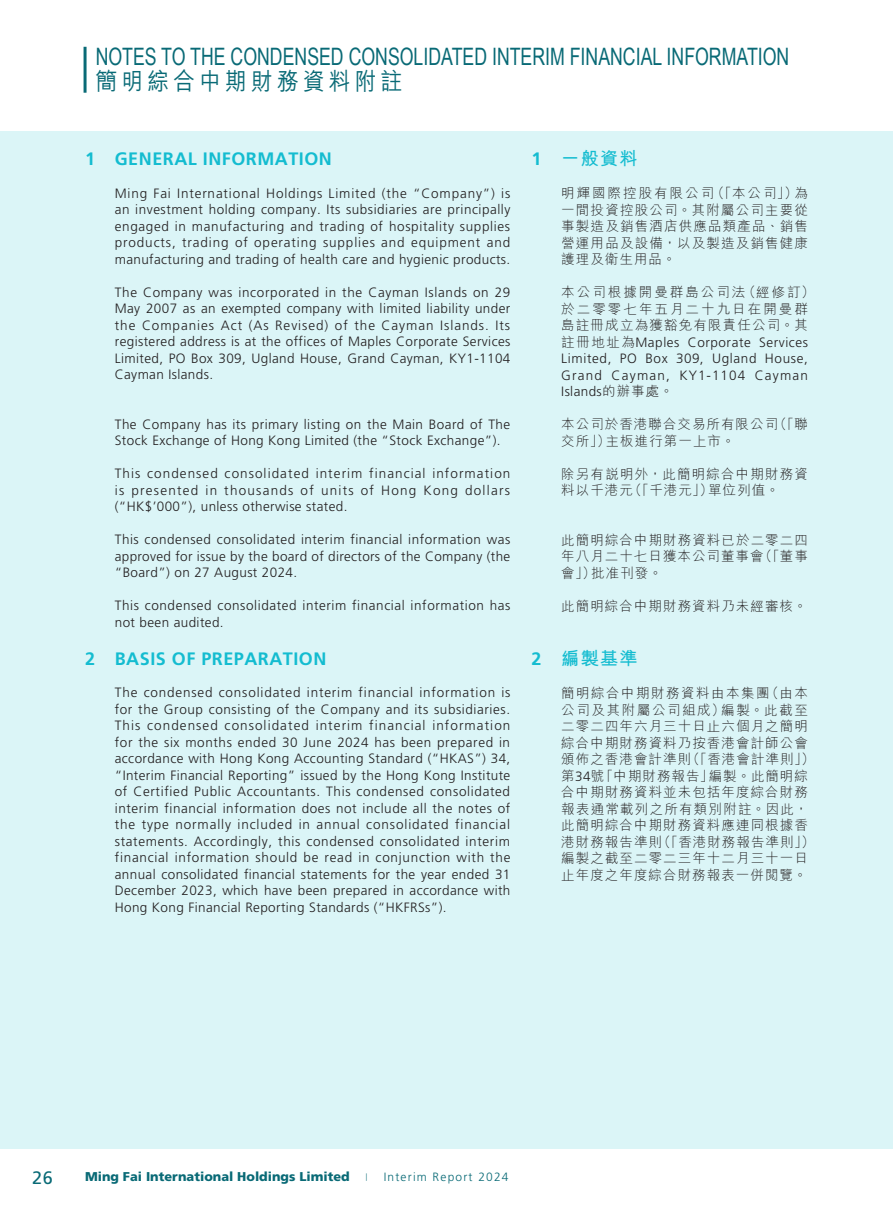
<style>
.page{position:relative;width:893px;height:1212px;background:#fff}
.page>*{position:absolute;margin:0;border:0;box-sizing:border-box;transform-origin:0 0}
.t1{font:24px "Arial Narrow";color:#096a76;scale:.9 1}
.t2{font:500 24px "M Hei HK";letter-spacing:.2em;color:#096a76;scale:.9 1}
.t3{font:700 18px "Frutiger LT Std";letter-spacing:.03em;color:#14bcd0}
.t4{font:700 18px "M Hei HK";letter-spacing:.08em;color:#14bcd0}
.t5{font:18px "Frutiger LT Std";color:#096a76}
.t6{font:300 13.5px/16.5px "Frutiger LT Std";letter-spacing:.03em;color:#231f20;text-align:justify}
.t7{font:300 13.5px/16.5px "M Hei HK";letter-spacing:.08em;color:#231f20}
.t8{font:300 13.5px/16.5px "M Hei HK";letter-spacing:.15em;color:#231f20}
.t9{font:900 12.75px "Frutiger LT Std";color:#096a76}
.s1{font-family:"Frutiger LT Std"}
.s2{font-family:"M Hei HK"}
.s3{font-family:"Lubalin Graph Std";font-weight:400;font-size:7.5px}
.s4{font-weight:300;font-size:12px}
</style>
<div class="page">
<div style="left:0;top:132px;width:893px;height:1017px;background:#dbf5f7"></div>
<hr style="left:84px;top:47px;width:3px;height:46px;background:#096a76">
<h1 class="t1" style="left:96px;top:39px;width:772px">NOTES TO THE CONDENSED CONSOLIDATED INTERIM FINANCIAL INFORMATION</h1>
<h1 class="t2" style="left:96px;top:64px;width:342px">簡明綜合中期財務資料附註</h1>
<h2 class="t3" style="left:85px;top:148px;width:248px">1 GENERAL INFORMATION</h2>
<p class="t6" style="left:115px;top:185px;width:397px">Ming Fai International Holdings Limited (the “Company”) is an investment holding company. Its subsidiaries are principally engaged in manufacturing and trading of hospitality supplies products, trading of operating supplies and equipment and manufacturing and trading of health care and hygienic products.</p>
<p class="t6" style="left:115px;top:284px;width:397px">The Company was incorporated in the Cayman Islands on 29<br>May 2007 as an exempted company with limited liability under the Companies Act (As Revised) of the Cayman Islands. Its registered address is at the offices of Maples Corporate Services Limited, PO Box 309, Ugland House, Grand Cayman, KY1-1104<br>Cayman Islands.</p>
<p class="t6" style="left:115px;top:416px;width:397px">The Company has its primary listing on the Main Board of The<br>Stock Exchange of Hong Kong Limited (the “Stock Exchange”).</p>
<p class="t6" style="left:115px;top:465px;width:397px">This condensed consolidated interim financial information is presented in thousands of units of Hong Kong dollars (“HK$’000”), unless otherwise stated.</p>
<p class="t6" style="left:115px;top:531px;width:397px">This condensed consolidated interim financial information was approved for issue by the board of directors of the Company (the “Board”) on 27 August 2024.</p>
<p class="t6" style="left:115px;top:597px;width:397px">This condensed consolidated interim financial information has not been audited.</p>
<h2 class="t3" style="left:85px;top:648px;width:243px">2 BASIS OF PREPARATION</h2>
<p class="t6" style="left:115px;top:684px;width:397px">The condensed consolidated interim financial information is for the Group consisting of the Company and its subsidiaries.<br>This condensed consolidated interim financial information for the six months ended 30 June 2024 has been prepared in accordance with Hong Kong Accounting Standard (“HKAS”) 34, “Interim Financial Reporting” issued by the Hong Kong Institute of Certified Public Accountants. This condensed consolidated interim financial information does not include all the notes of the type normally included in annual consolidated financial statements. Accordingly, this condensed consolidated interim financial information should be read in conjunction with the annual consolidated financial statements for the year ended 31<br>December 2023, which have been prepared in accordance with Hong Kong Financial Reporting Standards (“HKFRSs”).</p>
<h2 class="t4" style="left:531px;top:145px;width:107px"><span class="s1">1</span> 一般資料</h2>
<p class="t7" style="left:561px;top:185px;width:248px;text-align:justify">明輝國際控股有限公司（「本公司」）為一間投資控股公司。其附屬公司主要從事製造及銷售酒店供應品類產品、銷售營運用品及設備，以及製造及銷售健康護理及衛生用品。</p>
<p class="t8" style="left:561px;top:284px;width:255px">本公司根據開曼群島公司法（經修訂）於二零零七年五月二十九日在開曼群島註冊成立為獲豁免有限責任公司。其</p>
<p class="t6" style="left:561px;top:334px;width:248px"><span class="s2">註冊地址為</span>Maples Corporate Services Limited, PO Box 309, Ugland House, Grand Cayman, KY1-1104 Cayman Islands<span class="s2">的辦事處。</span></p>
<p class="t7" style="left:561px;top:416px;width:248px">本公司於香港聯合交易所有限公司（「聯交所」）主板進行第一上市。</p>
<p class="t7" style="left:561px;top:465px;width:248px">除另有說明外，此簡明綜合中期財務資料以千港元（「千港元」）單位列值。</p>
<p class="t7" style="left:561px;top:531px;width:248px;text-align:justify">此簡明綜合中期財務資料已於二零二四年八月二十七日獲本公司董事會（「董事會」）批准刊發。</p>
<p class="t7" style="left:561px;top:597px;width:247px">此簡明綜合中期財務資料乃未經審核。</p>
<h2 class="t4" style="left:531px;top:645px;width:107px"><span class="s1">2</span> 編製基準</h2>
<p class="t7" style="left:561px;top:684px;width:255px">簡明綜合中期財務資料由本集團（由本公司及其附屬公司組成）編製。此截至二零二四年六月三十日止六個月之簡明綜合中期財務資料乃按香港會計師公會頒佈之香港會計準則（「香港會計準則」）第<span class="s1">34</span>號「中期財務報告」編製。此簡明綜合中期財務資料並未包括年度綜合財務報表通常載列之所有類別附註。因此，此簡明綜合中期財務資料應連同根據香港財務報告準則（「香港財務報告準則」）編製之截至二零二三年十二月三十一日止年度之年度綜合財務報表一併閱覽。</p>
<h2 class="t5" style="left:32px;top:1167px;width:22px">26</h2>
<p class="t9" style="left:85px;top:1169px;width:425px">Ming Fai International Holdings Limited <span class="s3">|</span> <span class="s4">Interim Report 2024</span></p>
</div>
